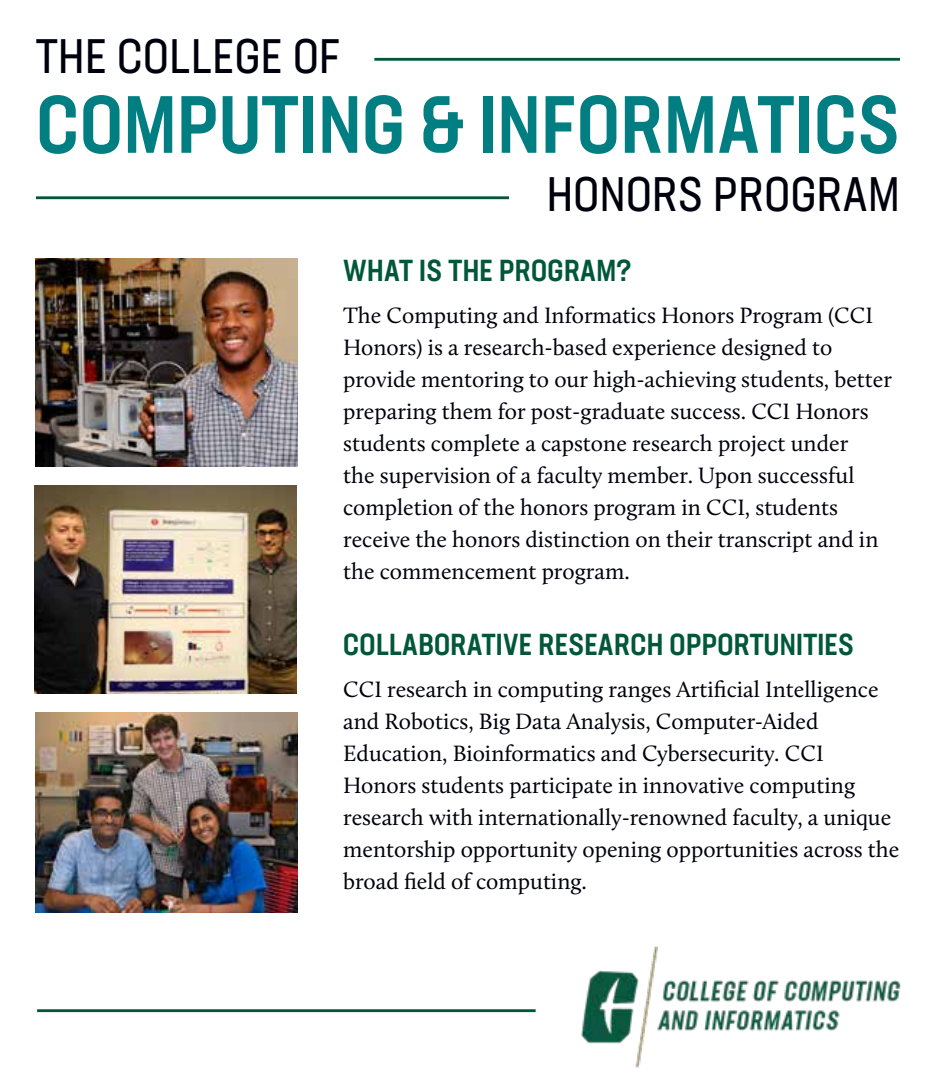
<style>
.page{position:relative;width:936px;height:1080px;background:#fff}
.page>*{position:absolute;margin:0;border:0;box-sizing:border-box;transform-origin:0 0}
.t1{font:500 condensed 80px "Neusa Next Std";letter-spacing:.01em;color:#007e81}
.t2{font:condensed 48px "Neusa Next Std";letter-spacing:.01em;color:#00000d}
.t3{font:500 condensed 30px "Neusa Next Std";letter-spacing:.01em;color:#00573a}
.t4{font:23px/32px "Calluna";color:#00000d}
</style>
<div class="page">
<img style="left:35px;top:258px;width:262px;height:208px">
<hr style="left:37px;top:1009px;width:499px;height:3px;background:#00573a">
<img style="left:35px;top:486px;width:262px;height:207px">
<img style="left:35px;top:713px;width:262px;height:199px">
<hr style="left:36px;top:196px;width:474px;height:3px;background:#00573a">
<hr style="left:374px;top:58px;width:526px;height:3px;background:#00573a">
<img style="left:581px;top:946px;width:320px;height:122px">
<h2 class="t2" style="left:36px;top:26px;width:306px">THE COLLEGE OF</h2>
<h1 class="t1" style="left:36px;top:74px;width:865px">COMPUTING &amp; INFORMATICS</h1>
<h2 class="t2" style="left:547px;top:164px;width:355px">HONORS PROGRAM</h2>
<h3 class="t3" style="left:343px;top:252px;width:290px">WHAT IS THE PROGRAM?</h3>
<p class="t4" style="left:343px;top:300px;width:550px">The Computing and Informatics Honors Program (CCI Honors) is a research-based experience designed to provide mentoring to our high-achieving students, better preparing them for post-graduate success. CCI Honors students complete a capstone research project under<br>the supervision of a faculty member. Upon successful completion of the honors program in CCI, students receive the honors distinction on their transcript and in the commencement program.</p>
<h3 class="t3" style="left:343px;top:626px;width:512px">COLLABORATIVE RESEARCH OPPORTUNITIES</h3>
<p class="t4" style="left:343px;top:674px;width:558px">CCI research in computing ranges Artificial Intelligence and Robotics, Big Data Analysis, Computer-Aided Education, Bioinformatics and Cybersecurity. CCI Honors students participate in innovative computing research with internationally-renowned faculty, a unique mentorship opportunity opening opportunities across the broad field of computing.</p>
</div>
